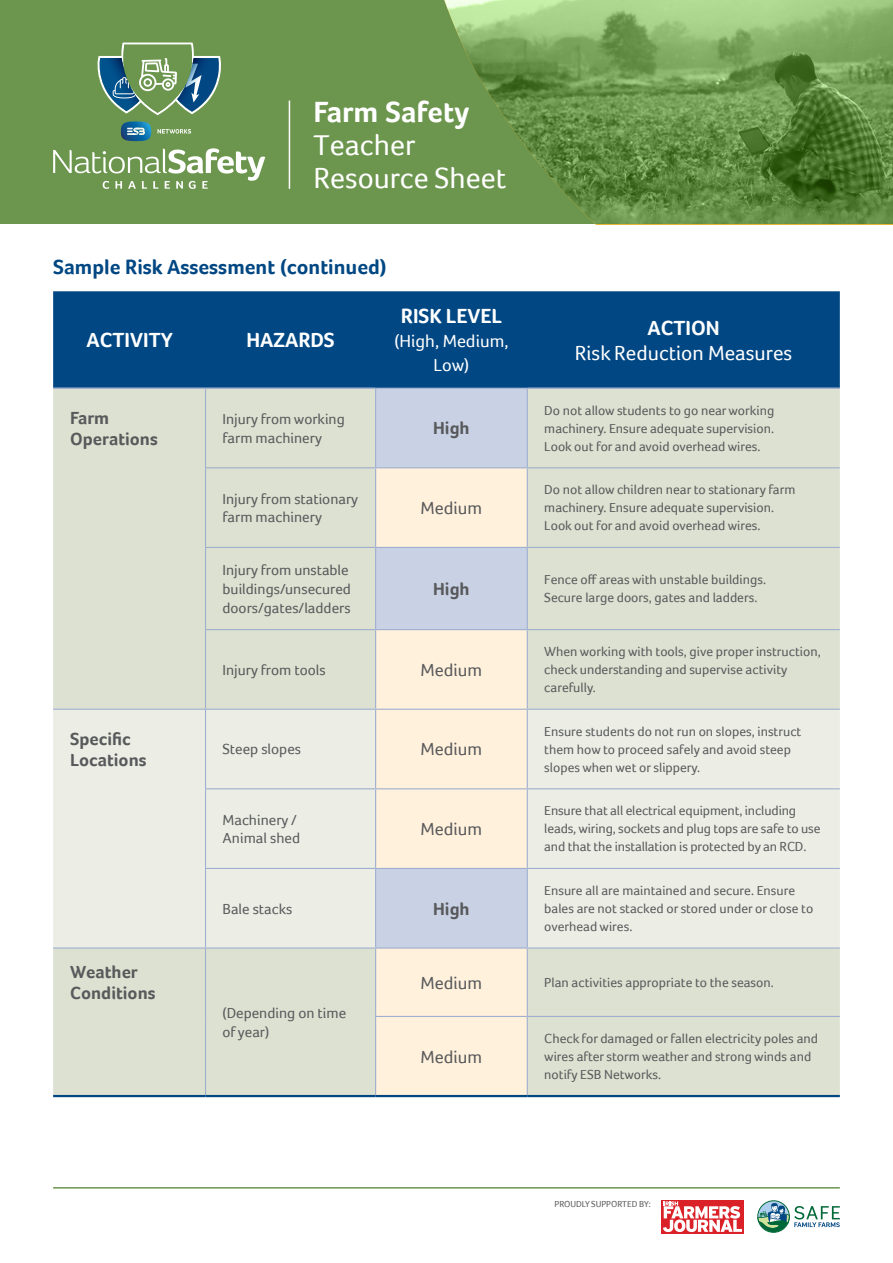
<style>
.page{position:relative;width:893px;height:1263px;background:#fff}
.page>*{position:absolute;margin:0;border:0;box-sizing:border-box;transform-origin:0 0}
.t1{font:30px/33px "Foco";color:#fff}
.t2{font:700 30px "Foco";color:#fff}
.t3{font:700 21px "Foco";color:#004783}
.t4{font:700 21px "Foco";color:#fff}
.t5{font:21px "Foco";color:#fff}
.t6{font:700 18px/21.6px "Foco";color:#58595b}
.t7{font:18px "Foco";color:#58595b}
.t8{font:18px/24px "Foco";color:#fff;text-align:center}
.t9{font:15px/18.8px "Foco";color:#58595b}
.t10{font:13.5px/18px "Foco";color:#58595b}
.t11{font:9px "Foco";color:#58595b}
</style>
<div class="page">
<div style="left:0;top:0;width:893px;height:224px;background:#6c964e"></div>
<img style="left:444px;top:0;width:449px;height:224px">
<hr style="left:53px;top:1187px;width:787px;height:1px;background:#6c964e">
<div style="left:661px;top:1200px;width:83px;height:33px;background:#da2128"></div>
<svg style="left:663px;top:1201px;width:79px;height:31px"></svg>
<svg style="left:757px;top:1200px;width:83px;height:33px"></svg>
<svg style="left:53px;top:148px;width:212px;height:41px"></svg>
<svg style="left:121px;top:121px;width:30px;height:20px"></svg>
<svg style="left:158px;top:129px;width:33px;height:5px"></svg>
<svg style="left:97px;top:43px;width:124px;height:72px"></svg>
<hr style="left:289px;top:101px;width:1px;height:88px;background:#fff">
<div style="left:53px;top:291px;width:787px;height:97px;background:#004783"></div>
<div style="left:53px;top:389px;width:787px;height:706px;background:#dce1d1"></div>
<div style="left:376px;top:389px;width:151px;height:78px;background:#c9d1e4"></div>
<svg style="left:376px;top:468px;width:151px;height:627px;background:#f2e9dd"></svg>
<svg style="left:53px;top:710px;width:787px;height:237px;background:#ecece3"></svg>
<hr style="left:205px;top:389px;width:1px;height:78px;background:#9fafcf">
<hr style="left:375px;top:388px;width:153px;height:1px;background:#9fafcf">
<hr style="left:375px;top:389px;width:1px;height:78px;background:#9fafcf">
<hr style="left:527px;top:389px;width:1px;height:78px;background:#9fafcf">
<hr style="left:205px;top:467px;width:171px;height:1px;background:#9fafcf">
<hr style="left:205px;top:468px;width:1px;height:79px;background:#9fafcf">
<hr style="left:376px;top:467px;width:151px;height:1px;background:#9fafcf">
<hr style="left:375px;top:468px;width:1px;height:79px;background:#9fafcf">
<hr style="left:527px;top:467px;width:313px;height:1px;background:#9fafcf">
<hr style="left:527px;top:468px;width:1px;height:79px;background:#9fafcf">
<hr style="left:205px;top:547px;width:171px;height:1px;background:#9fafcf">
<hr style="left:205px;top:548px;width:1px;height:81px;background:#9fafcf">
<hr style="left:376px;top:547px;width:151px;height:1px;background:#9fafcf">
<hr style="left:375px;top:548px;width:1px;height:81px;background:#9fafcf">
<hr style="left:527px;top:547px;width:313px;height:1px;background:#9fafcf">
<hr style="left:527px;top:548px;width:1px;height:81px;background:#9fafcf">
<hr style="left:205px;top:629px;width:171px;height:1px;background:#9fafcf">
<hr style="left:205px;top:630px;width:1px;height:79px;background:#9fafcf">
<hr style="left:376px;top:629px;width:151px;height:1px;background:#9fafcf">
<hr style="left:375px;top:630px;width:1px;height:79px;background:#9fafcf">
<hr style="left:527px;top:629px;width:313px;height:1px;background:#9fafcf">
<hr style="left:527px;top:630px;width:1px;height:79px;background:#9fafcf">
<hr style="left:53px;top:709px;width:153px;height:1px;background:#9fafcf">
<hr style="left:206px;top:709px;width:170px;height:1px;background:#9fafcf">
<hr style="left:205px;top:710px;width:1px;height:78px;background:#9fafcf">
<hr style="left:376px;top:709px;width:151px;height:1px;background:#9fafcf">
<hr style="left:375px;top:710px;width:1px;height:78px;background:#9fafcf">
<hr style="left:527px;top:709px;width:313px;height:1px;background:#9fafcf">
<hr style="left:527px;top:710px;width:1px;height:78px;background:#9fafcf">
<hr style="left:205px;top:788px;width:171px;height:1px;background:#9fafcf">
<hr style="left:205px;top:789px;width:1px;height:79px;background:#9fafcf">
<hr style="left:376px;top:788px;width:151px;height:1px;background:#9fafcf">
<hr style="left:375px;top:789px;width:1px;height:79px;background:#9fafcf">
<hr style="left:527px;top:788px;width:313px;height:1px;background:#9fafcf">
<hr style="left:527px;top:789px;width:1px;height:79px;background:#9fafcf">
<hr style="left:205px;top:869px;width:1px;height:78px;background:#9fafcf">
<hr style="left:376px;top:868px;width:151px;height:1px;background:#9fafcf">
<hr style="left:375px;top:869px;width:1px;height:78px;background:#9fafcf">
<hr style="left:527px;top:869px;width:1px;height:78px;background:#9fafcf">
<hr style="left:206px;top:947px;width:170px;height:1px;background:#9fafcf">
<hr style="left:205px;top:948px;width:1px;height:68px;background:#9fafcf">
<hr style="left:376px;top:947px;width:151px;height:1px;background:#9fafcf">
<hr style="left:375px;top:948px;width:1px;height:68px;background:#9fafcf">
<hr style="left:527px;top:948px;width:1px;height:68px;background:#9fafcf">
<hr style="left:205px;top:1016px;width:1px;height:79px;background:#9fafcf">
<hr style="left:375px;top:1016px;width:152px;height:1px;background:#9fafcf">
<hr style="left:375px;top:1017px;width:1px;height:78px;background:#9fafcf">
<hr style="left:527px;top:1017px;width:1px;height:78px;background:#9fafcf">
<hr style="left:53px;top:387px;width:153px;height:2px;background:#9fafcf">
<hr style="left:206px;top:387px;width:169px;height:2px;background:#9fafcf">
<hr style="left:528px;top:387px;width:312px;height:2px;background:#9fafcf">
<hr style="left:205px;top:868px;width:171px;height:1px;background:#9fafcf">
<hr style="left:527px;top:868px;width:313px;height:1px;background:#9fafcf">
<hr style="left:53px;top:947px;width:153px;height:1px;background:#9fafcf">
<hr style="left:527px;top:947px;width:313px;height:1px;background:#9fafcf">
<hr style="left:527px;top:1016px;width:313px;height:1px;background:#9fafcf">
<hr style="left:53px;top:1095px;width:153px;height:2px;background:#004783">
<hr style="left:206px;top:1095px;width:170px;height:2px;background:#004783">
<hr style="left:376px;top:1095px;width:151px;height:2px;background:#004783">
<hr style="left:527px;top:1095px;width:313px;height:2px;background:#004783">
<h1 class="t2" style="left:314px;top:94px;width:157px">Farm Safety</h1>
<h1 class="t1" style="left:314px;top:128px;width:194px">Teacher<br>Resource Sheet</h1>
<h2 class="t3" style="left:53px;top:254px;width:335px">Sample Risk Assessment (continued)</h2>
<h2 class="t4" style="left:87px;top:328px;width:88px">ACTIVITY</h2>
<h2 class="t4" style="left:246px;top:328px;width:90px">HAZARDS</h2>
<h2 class="t4" style="left:401px;top:304px;width:103px">RISK LEVEL</h2>
<h3 class="t8" style="left:394px;top:329px;width:115px">(High, Medium,<br>Low)</h3>
<h3 class="t6" style="left:70px;top:406px;width:89px">Farm<br>Operations</h3>
<p class="t9" style="left:223px;top:409px;width:124px">Injury from working farm machinery</p>
<h3 class="t6" style="left:433px;top:417px;width:38px">High</h3>
<p class="t9" style="left:223px;top:489px;width:137px">Injury from stationary farm machinery</p>
<h3 class="t7" style="left:421px;top:498px;width:63px">Medium</h3>
<h2 class="t4" style="left:647px;top:315px;width:74px">ACTION</h2>
<h2 class="t5" style="left:575px;top:341px;width:219px">Risk Reduction Measures</h2>
<p class="t10" style="left:544px;top:401px;width:231px;text-align:justify">Do not allow students to go near working machinery. Ensure adequate supervision.<br>Look out for and avoid overhead wires.</p>
<p class="t10" style="left:544px;top:481px;width:253px">Do not allow children near to stationary farm machinery. Ensure adequate supervision.<br>Look out for and avoid overhead wires.</p>
<p class="t9" style="left:223px;top:560px;width:130px">Injury from unstable buildings/unsecured doors/gates/ladders</p>
<h3 class="t6" style="left:433px;top:578px;width:38px">High</h3>
<p class="t10" style="left:544px;top:571px;width:223px">Fence off areas with unstable buildings.<br>Secure large doors, gates and ladders.</p>
<h3 class="t6" style="left:70px;top:727px;width:78px">Specific<br>Locations</h3>
<h3 class="t6" style="left:70px;top:961px;width:87px">Weather<br>Conditions</h3>
<p class="t9" style="left:223px;top:660px;width:105px">Injury from tools</p>
<h3 class="t7" style="left:421px;top:659px;width:63px">Medium</h3>
<p class="t9" style="left:223px;top:740px;width:80px">Steep slopes</p>
<h3 class="t7" style="left:421px;top:739px;width:63px">Medium</h3>
<p class="t9" style="left:223px;top:810px;width:79px">Machinery /<br>Animal shed</p>
<h3 class="t7" style="left:421px;top:818px;width:63px">Medium</h3>
<p class="t9" style="left:223px;top:899px;width:71px">Bale stacks</p>
<h3 class="t6" style="left:433px;top:897px;width:38px">High</h3>
<p class="t10" style="left:544px;top:642px;width:278px">When working with tools, give proper instruction, check understanding and supervise activity carefully.</p>
<p class="t10" style="left:544px;top:722px;width:259px">Ensure students do not run on slopes, instruct them how to proceed safely and avoid steep slopes when wet or slippery.</p>
<p class="t10" style="left:544px;top:802px;width:278px">Ensure that all electrical equipment, including leads, wiring, sockets and plug tops are safe to use and that the installation is protected by an RCD.</p>
<p class="t10" style="left:544px;top:881px;width:270px">Ensure all are maintained and secure. Ensure bales are not stacked or stored under or close to overhead wires.</p>
<p class="t9" style="left:223px;top:1003px;width:125px">(Depending on time of year)</p>
<h3 class="t7" style="left:421px;top:972px;width:63px">Medium</h3>
<p class="t10" style="left:544px;top:973px;width:231px">Plan activities appropriate to the season.</p>
<h3 class="t7" style="left:421px;top:1046px;width:63px">Medium</h3>
<p class="t10" style="left:544px;top:1029px;width:275px">Check for damaged or fallen electricity poles and wires after storm weather and strong winds and notify ESB Networks.</p>
<p class="t11" style="left:554px;top:1198px;width:98px">PROUDLY SUPPORTED BY:</p>
</div>
